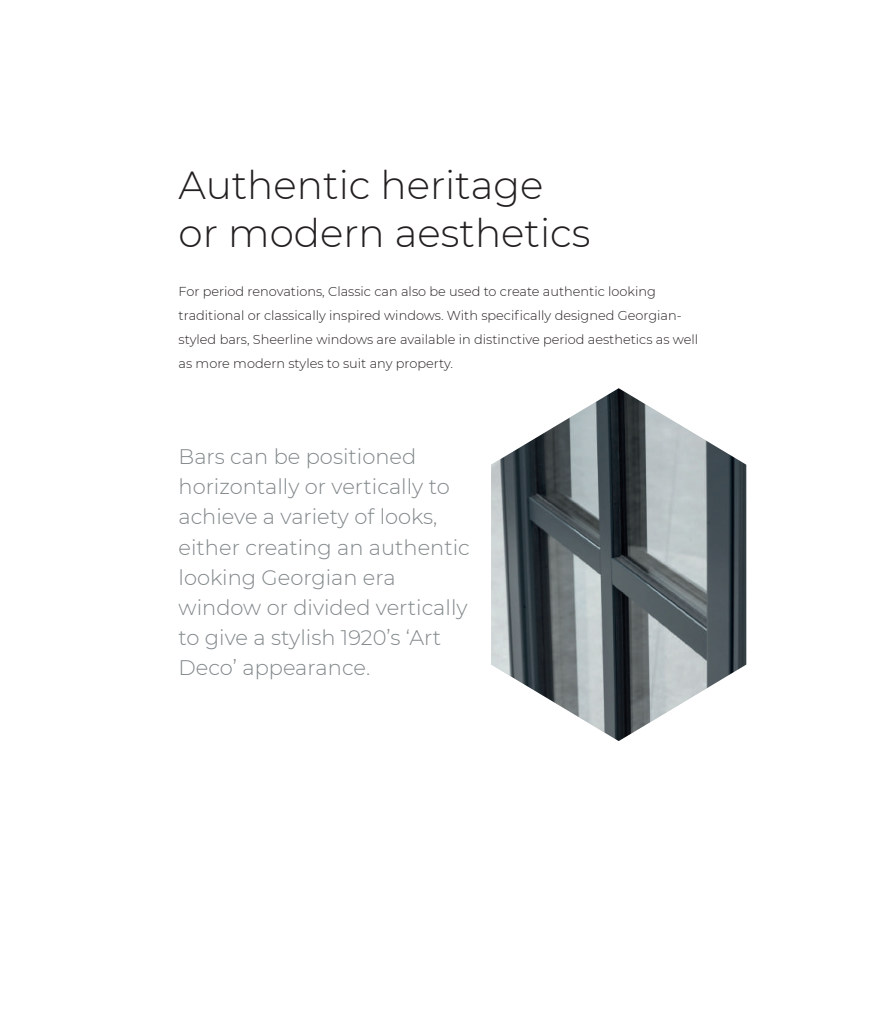
<style>
.page{position:relative;width:893px;height:1021px;background:#fff}
.page>*{position:absolute;margin:0;border:0;box-sizing:border-box;transform-origin:0 0}
.t1{font:300 39px/48px "Montserrat";color:#231f20}
.t2{font:300 21px/30px "Montserrat";color:#81878a}
.t3{font:300 12.9px/24px "Montserrat";color:#231f20}
</style>
<div class="page">
<img style="left:491px;top:388px;width:255px;height:353px">
<h1 class="t1" style="left:179px;top:160px;width:413px">Authentic heritage or modern aesthetics</h1>
<p class="t3" style="left:179px;top:279px;width:521px">For period renovations, Classic can also be used to create authentic looking traditional or classically inspired windows. With specifically designed Georgian&shy;styled bars, Sheerline windows are available in distinctive period aesthetics as well as more modern styles to suit any property.</p>
<h2 class="t2" style="left:179px;top:441px;width:293px">Bars can be positioned horizontally or vertically to achieve a variety of looks, either creating an authentic looking Georgian era window or divided vertically to give a stylish 1920’s ‘Art<br>Deco’ appearance.</h2>
</div>
